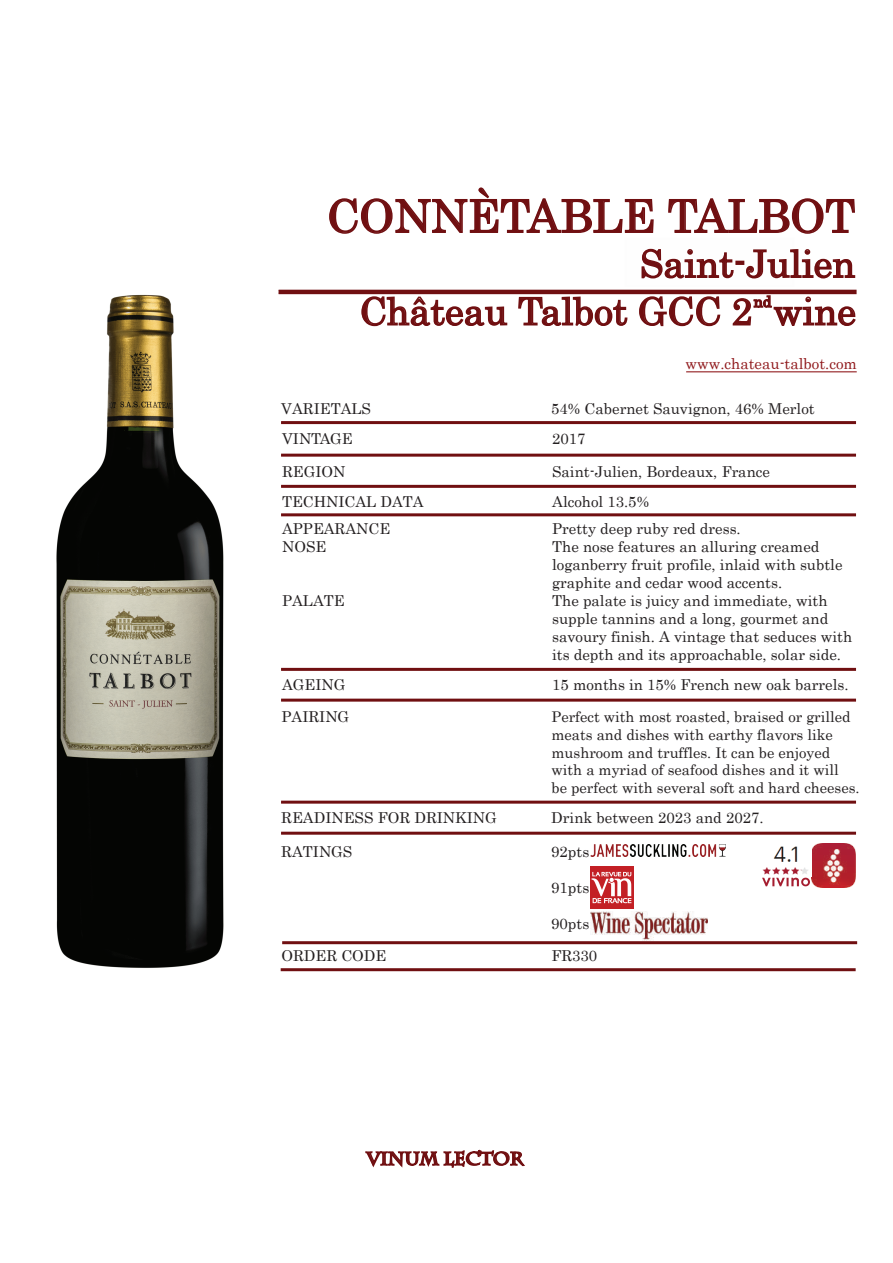
<style>
.page{position:relative;width:893px;height:1263px;background:#fff}
.page>*{position:absolute;margin:0;border:0;box-sizing:border-box;transform-origin:0 0}
.t1{font:45px "Century";color:#700f11}
.t2{font:37.5px "Century";color:#700f11}
.t3{font:700 18px "Charlemagne Std";color:#700f11}
.t4{font:15px/18px "Century";color:#231f20}
.t5{font:15px "Century";color:#90191c}
.t6{font:14.7px/17.7px "Century";color:#231f20}
</style>
<div class="page">
<hr style="left:278px;top:290px;width:579px;height:4px;background:#700f11">
<div style="left:281px;top:421px;width:575px;height:3px;border:2px solid #700f11"></div>
<div style="left:281px;top:485px;width:575px;height:3px;border:2px solid #700f11"></div>
<div style="left:281px;top:668px;width:575px;height:3px;border:2px solid #700f11"></div>
<div style="left:281px;top:699px;width:575px;height:3px;border:2px solid #700f11"></div>
<div style="left:281px;top:801px;width:575px;height:3px;border:2px solid #700f11"></div>
<div style="left:281px;top:832px;width:575px;height:3px;border:2px solid #700f11"></div>
<svg style="left:361px;top:296px;width:147px;height:31px"></svg>
<svg style="left:518px;top:296px;width:110px;height:30px"></svg>
<svg style="left:639px;top:296px;width:82px;height:31px"></svg>
<div style="left:281px;top:968px;width:575px;height:3px;border:2px solid #700f11"></div>
<svg style="left:329px;top:187px;width:325px;height:47px"></svg>
<svg style="left:668px;top:198px;width:187px;height:36px"></svg>
<svg style="left:641px;top:248px;width:215px;height:32px"></svg>
<div style="left:281px;top:454px;width:575px;height:3px;border:2px solid #700f11"></div>
<svg style="left:365px;top:1149px;width:160px;height:19px"></svg>
<hr style="left:686px;top:371px;width:171px;height:1px;background:#90191c">
<div style="left:281px;top:513px;width:575px;height:3px;border:2px solid #700f11"></div>
<svg style="left:732px;top:294px;width:125px;height:32px"></svg>
<img style="left:762px;top:877px;width:47px;height:10px">
<img style="left:812px;top:844px;width:43px;height:43px">
<div style="left:282px;top:941px;width:575px;height:3px;border:2px solid #700f11"></div>
<img style="left:590px;top:866px;width:43px;height:43px">
<img style="left:590px;top:844px;width:136px;height:13px">
<img style="left:590px;top:911px;width:118px;height:29px">
<img style="left:762px;top:846px;width:46px;height:29px">
<img style="left:56px;top:294px;width:168px;height:674px">
<h1 class="t1" style="left:327px;top:178px;width:530px">CONNÈTABLE TALBOT</h1>
<h2 class="t2" style="left:640px;top:232px;width:217px">Saint-Julien</h2>
<h2 class="t2" style="left:360px;top:280px;width:498px">Château Talbot GCC 2 wine</h2>
<p class="t5" style="left:685px;top:351px;width:173px">www.chateau-talbot.com</p>
<p class="t4" style="left:281px;top:398px;width:91px">VARIETALS</p>
<p class="t4" style="left:551px;top:398px;width:265px">54% Cabernet Sauvignon, 46% Merlot</p>
<p class="t4" style="left:282px;top:428px;width:72px">VINTAGE</p>
<p class="t4" style="left:552px;top:428px;width:35px">2017</p>
<p class="t4" style="left:282px;top:461px;width:65px">REGION</p>
<p class="t4" style="left:552px;top:461px;width:219px">Saint-Julien, Bordeaux, France</p>
<p class="t4" style="left:282px;top:491px;width:143px">TECHNICAL DATA</p>
<p class="t4" style="left:552px;top:491px;width:98px">Alcohol 13.5%</p>
<p class="t4" style="left:282px;top:518px;width:110px">APPEARANCE</p>
<p class="t4" style="left:552px;top:518px;width:190px">Pretty deep ruby red dress.</p>
<p class="t4" style="left:282px;top:536px;width:46px">NOSE</p>
<p class="t4" style="left:552px;top:536px;width:292px">The nose features an alluring creamed loganberry fruit profile, inlaid with subtle graphite and cedar wood accents.</p>
<p class="t4" style="left:282px;top:590px;width:64px">PALATE</p>
<p class="t4" style="left:552px;top:590px;width:302px">The palate is juicy and immediate, with supple tannins and a long, gourmet and savoury finish. A vintage that seduces with its depth and its approachable, solar side.</p>
<p class="t4" style="left:282px;top:674px;width:65px">AGEING</p>
<p class="t4" style="left:552px;top:674px;width:298px">15 months in 15% French new oak barrels.</p>
<p class="t4" style="left:281px;top:707px;width:69px">PAIRING</p>
<p class="t6" style="left:551px;top:707px;width:310px">Perfect with most roasted, braised or grilled meats and dishes with earthy flavors like mushroom and truffles. It can be enjoyed with a myriad of seafood dishes and it will<br>be perfect with several soft and hard cheeses.</p>
<p class="t4" style="left:281px;top:807px;width:217px">READINESS FOR DRINKING</p>
<p class="t4" style="left:551px;top:807px;width:214px">Drink between 2023 and 2027.</p>
<p class="t4" style="left:281px;top:841px;width:73px">RATINGS</p>
<p class="t4" style="left:551px;top:841px;width:40px">92pts</p>
<p class="t4" style="left:551px;top:877px;width:40px">91pts</p>
<p class="t4" style="left:551px;top:913px;width:40px">90pts</p>
<p class="t4" style="left:281px;top:945px;width:107px">ORDER CODE</p>
<p class="t4" style="left:551px;top:945px;width:47px">FR330</p>
<p class="t3" style="left:367px;top:1148px;width:158px">VINUM LECTOR</p>
</div>
